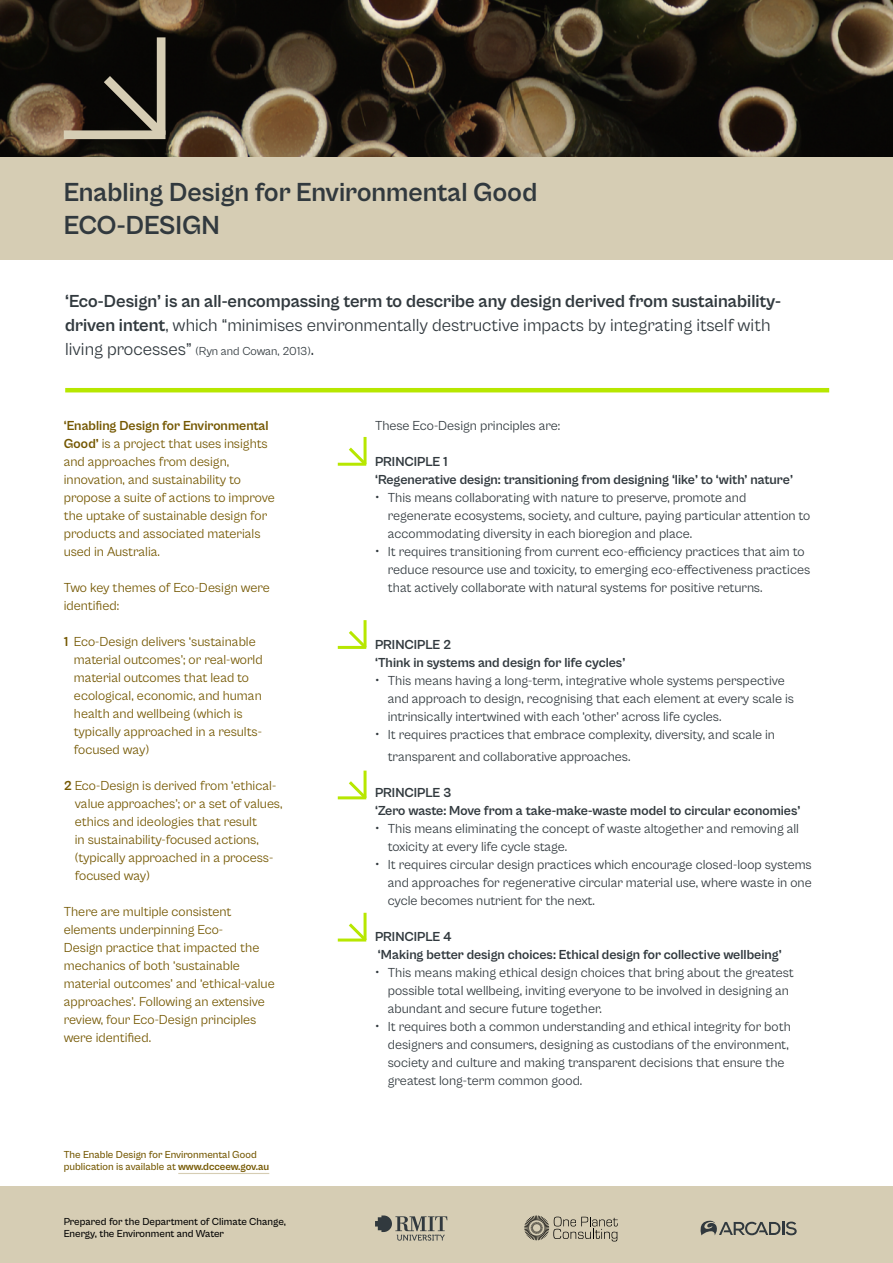
<style>
.page{position:relative;width:893px;height:1263px;background:#fff}
.page>*{position:absolute;margin:0;border:0;box-sizing:border-box;transform-origin:0 0}
.t1{font:700 27px/33px "Cabinet Grotesk";color:#31393e}
.t2{font:700 18px/24px "Cabinet Grotesk";color:#31393e}
.t3{font:13.5px/18px "Cabinet Grotesk";color:#31393e}
.t4{font:13.5px/18px "Cabinet Grotesk";color:#745700}
.t5{font:700 13.5px/18px "Cabinet Grotesk";color:#31393e}
.t6{font:12px "Cabinet Grotesk";letter-spacing:-.005em;color:#31393e}
.t7{font:500 10.5px/12.6px "Cabinet Grotesk";color:#745700}
.t8{font:500 10.5px/12.6px "Cabinet Grotesk";color:#000}
.s1{font-weight:400}
.s2{font-size:18px}
.s3{font-weight:700}
.s4{font-size:15px}
</style>
<div class="page">
<div style="left:0;top:1186px;width:893px;height:77px;background:#d6cdb4"></div>
<div style="left:0;top:92px;width:893px;height:167px;background:#d6cdb4"></div>
<img style="left:0;top:0;width:893px;height:156px">
<div style="left:157px;top:37px;width:8px;height:98px;background:#d6cdb4"></div>
<div style="left:64px;top:130px;width:101px;height:9px;background:#d6cdb4"></div>
<svg style="left:95px;top:67px;width:77px;height:77px"></svg>
<svg style="left:375px;top:1215px;width:72px;height:25px"></svg>
<hr style="left:65px;top:388px;width:764px;height:4px;background:#b7e700">
<hr style="left:364px;top:437px;width:3px;height:27px;background:#b7e700">
<hr style="left:338px;top:463px;width:28px;height:3px;background:#b7e700">
<svg style="left:346px;top:444px;width:21px;height:22px"></svg>
<hr style="left:364px;top:620px;width:3px;height:27px;background:#b7e700">
<hr style="left:338px;top:646px;width:28px;height:3px;background:#b7e700">
<svg style="left:346px;top:628px;width:21px;height:21px"></svg>
<hr style="left:364px;top:771px;width:3px;height:27px;background:#b7e700">
<hr style="left:338px;top:796px;width:28px;height:3px;background:#b7e700">
<svg style="left:346px;top:778px;width:21px;height:22px"></svg>
<hr style="left:364px;top:913px;width:3px;height:27px;background:#b7e700">
<hr style="left:338px;top:938px;width:28px;height:3px;background:#b7e700">
<svg style="left:346px;top:920px;width:21px;height:22px"></svg>
<svg style="left:524px;top:1215px;width:94px;height:26px"></svg>
<svg style="left:700px;top:1221px;width:97px;height:14px"></svg>
<hr style="left:178px;top:1173px;width:91px;height:1px;background:#d6cdb4">
<h1 class="t1" style="left:64px;top:176px;width:475px">Enabling Design for Environmental Good<br>ECO-DESIGN</h1>
<h2 class="t2" style="left:65px;top:289px;width:717px">‘Eco-Design’ is an all-encompassing term to describe any design derived from sustainability&shy;driven intent<span class="s1">, which “minimises environmentally destructive impacts by integrating itself with</span></h2>
<p class="t6" style="left:65px;top:345px;width:250px"><span class="s2">living processes”</span> (Ryn and Cowan, 2013)<span class="s2">.</span></p>
<p class="t4" style="left:64px;top:416px;width:213px"><span class="s3">‘Enabling Design for Environmental Good’</span> is a project that uses insights and approaches from design, innovation, and sustainability to propose a suite of actions to improve the uptake of sustainable design for products and associated materials used in Australia.</p>
<p class="t4" style="left:64px;top:578px;width:207px">Two key themes of Eco-Design were identified:</p>
<p class="t4" style="left:74px;top:632px;width:190px;text-indent:-10px"><span class="s3">1</span> Eco-Design delivers ‘sustainable material outcomes’; or real-world material outcomes that lead to ecological, economic, and human health and wellbeing (which is typically approached in a results&shy;focused way)</p>
<p class="t4" style="left:75px;top:776px;width:209px;text-indent:-11px"><span class="s3">2</span> Eco-Design is derived from ‘ethical&shy;value approaches’; or a set of values, ethics and ideologies that result<br>in sustainability-focused actions, (typically approached in a process&shy;focused way)</p>
<p class="t4" style="left:64px;top:902px;width:212px">There are multiple consistent elements underpinning Eco-<br>Design practice that impacted the mechanics of both ‘sustainable material outcomes’ and ‘ethical-value approaches’. Following an extensive review, four Eco-Design principles were identified.</p>
<p class="t7" style="left:64px;top:1148px;width:207px">The Enable Design for Environmental Good publication is available at <span class="s3">www.dcceew.gov.au</span></p>
<p class="t8" style="left:64px;top:1215px;width:224px">Prepared for the Department of Climate Change,<br>Energy, the Environment and Water</p>
<p class="t3" style="left:375px;top:416px;width:187px">These Eco-Design principles are:</p>
<p class="t5" style="left:375px;top:453px;width:419px">PRINCIPLE 1<br>‘Regenerative design: transitioning from designing ‘like’ to ‘with’ nature’</p>
<p class="t3" style="left:388px;top:488px;width:424px;text-indent:-13px"><span class="s4">•</span> This means collaborating with nature to preserve, promote and regenerate ecosystems, society, and culture, paying particular attention to accommodating diversity in each bioregion and place.</p>
<p class="t3" style="left:388px;top:542px;width:424px;text-indent:-13px"><span class="s4">•</span> It requires transitioning from current eco-efficiency practices that aim to reduce resource use and toxicity, to emerging eco-effectiveness practices that actively collaborate with natural systems for positive returns.</p>
<p class="t5" style="left:375px;top:636px;width:252px">PRINCIPLE 2<br>‘Think in systems and design for life cycles’</p>
<p class="t3" style="left:388px;top:672px;width:408px;text-indent:-13px"><span class="s4">•</span> This means having a long-term, integrative whole systems perspective and approach to design, recognising that each element at every scale is intrinsically intertwined with each ‘other’ across life cycles.</p>
<p class="t3" style="left:388px;top:724px;width:389px;line-height:21.6px;text-indent:-13px"><span class="s4">•</span> It requires practices that embrace complexity, diversity, and scale in transparent and collaborative approaches.</p>
<p class="t5" style="left:375px;top:784px;width:427px">PRINCIPLE 3<br>‘Zero waste: Move from a take-make-waste model to circular economies’</p>
<p class="t3" style="left:388px;top:820px;width:413px;text-indent:-13px"><span class="s4">•</span> This means eliminating the concept of waste altogether and removing all toxicity at every life cycle stage.</p>
<p class="t3" style="left:388px;top:856px;width:425px;text-align:justify;text-indent:-13px"><span class="s4">•</span> It requires circular design practices which encourage closed-loop systems and approaches for regenerative circular material use, where waste in one cycle becomes nutrient for the next.</p>
<p class="t5" style="left:375px;top:928px;width:408px">PRINCIPLE 4<br>‘Making better design choices: Ethical design for collective wellbeing’</p>
<p class="t3" style="left:388px;top:964px;width:408px;text-indent:-13px"><span class="s4">•</span> This means making ethical design choices that bring about the greatest possible total wellbeing, inviting everyone to be involved in designing an abundant and secure future together.</p>
<p class="t3" style="left:388px;top:1018px;width:405px;text-indent:-13px"><span class="s4">•</span> It requires both a common understanding and ethical integrity for both designers and consumers, designing as custodians of the environment, society and culture and making transparent decisions that ensure the greatest long-term common good.</p>
</div>
